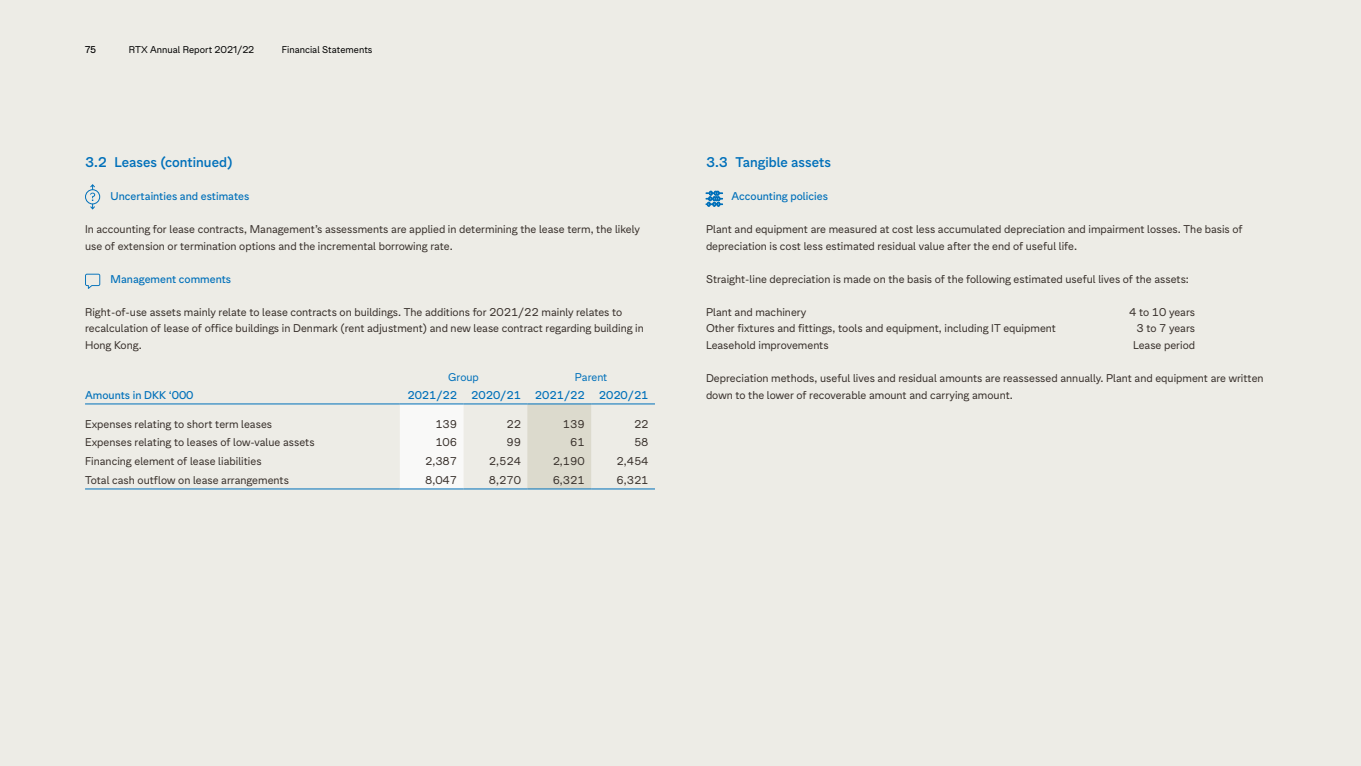
<style>
.page{position:relative;width:1361px;height:766px;background:#fff}
.page>*{position:absolute;margin:0;border:0;box-sizing:border-box;transform-origin:0 0}
.t1{font:600 15px "Zichtbaar ACC";color:#0070ba}
.t2{font:12px/16.5px "Zichtbaar ACC";color:#38302b}
.t3{font:500 12px "Zichtbaar ACC";color:#0070ba}
.t4{font:12px "Zichtbaar ACC";color:#0070ba}
.t5{font:10.5px "Zichtbaar";color:#000}
.t6{font:500 10.5px "Zichtbaar";color:#000}
</style>
<div class="page">
<div style="left:0;top:0;width:1361px;height:765px;background:#edece6"></div>
<div style="left:85px;top:189px;width:15px;height:15px;border:1px solid #0070ba;border-radius:50%"></div>
<svg style="left:89px;top:184px;width:7px;height:26px"></svg>
<svg style="left:85px;top:273px;width:15px;height:16px"></svg>
<div style="left:400px;top:404px;width:63px;height:84px;background:#f9f9f8"></div>
<div style="left:527px;top:404px;width:64px;height:84px;background:#dcdacd"></div>
<hr style="left:85px;top:403px;width:315px;height:1px;background:#0070ba">
<hr style="left:400px;top:403px;width:63px;height:1px;background:#0070ba">
<hr style="left:463px;top:403px;width:64px;height:1px;background:#0070ba">
<hr style="left:527px;top:403px;width:64px;height:1px;background:#0070ba">
<hr style="left:591px;top:403px;width:64px;height:1px;background:#0070ba">
<hr style="left:85px;top:488px;width:315px;height:1px;background:#0070ba">
<hr style="left:400px;top:488px;width:63px;height:1px;background:#0070ba">
<hr style="left:463px;top:488px;width:64px;height:1px;background:#0070ba">
<hr style="left:527px;top:488px;width:64px;height:1px;background:#0070ba">
<hr style="left:591px;top:488px;width:64px;height:1px;background:#0070ba">
<svg style="left:706px;top:191px;width:16px;height:15px"></svg>
<p class="t6" style="left:85px;top:42px;width:13px">75</p>
<p class="t5" style="left:129px;top:42px;width:127px">RTX Annual Report 2021/22</p>
<p class="t5" style="left:282px;top:42px;width:92px">Financial Statements</p>
<p class="t1" style="left:85px;top:151px;width:149px">3.2 Leases (continued)</p>
<p class="t3" style="left:111px;top:188px;width:140px">Uncertainties and estimates</p>
<p class="t2" style="left:85px;top:220px;width:556px">In accounting for lease contracts, Management’s assessments are applied in determining the lease term, the likely use of extension or termination options and the incremental borrowing rate.</p>
<p class="t3" style="left:111px;top:270px;width:122px">Management comments</p>
<p class="t2" style="left:85px;top:303px;width:560px">Right-of-use assets mainly relate to lease contracts on buildings. The additions for 2021/22 mainly relates to recalculation of lease of office buildings in Denmark (rent adjustment) and new lease contract regarding building in<br>Hong Kong.</p>
<p class="t4" style="left:448px;top:368px;width:32px">Group</p>
<p class="t4" style="left:575px;top:368px;width:34px">Parent</p>
<p class="t3" style="left:85px;top:386px;width:110px">Amounts in DKK ‘000</p>
<p class="t3" style="left:407px;top:386px;width:243px">2021/22 2020/21 2021/22 2020/21</p>
<p class="t2" style="left:85px;top:414px;width:189px">Expenses relating to short term leases</p>
<p class="t2" style="left:435px;top:414px;width:23px">139</p>
<p class="t2" style="left:506px;top:414px;width:16px">22</p>
<p class="t2" style="left:563px;top:414px;width:23px">139</p>
<p class="t2" style="left:634px;top:414px;width:16px">22</p>
<p class="t2" style="left:85px;top:433px;width:231px">Expenses relating to leases of low-value assets</p>
<p class="t2" style="left:435px;top:433px;width:23px">106</p>
<p class="t2" style="left:506px;top:433px;width:16px">99</p>
<p class="t2" style="left:570px;top:433px;width:16px">61</p>
<p class="t2" style="left:634px;top:433px;width:16px">58</p>
<p class="t2" style="left:85px;top:452px;width:178px">Financing element of lease liabilities</p>
<p class="t2" style="left:425px;top:452px;width:34px">2,387</p>
<p class="t2" style="left:489px;top:452px;width:34px">2,524</p>
<p class="t2" style="left:553px;top:452px;width:34px">2,190</p>
<p class="t2" style="left:616px;top:452px;width:34px">2,454</p>
<p class="t2" style="left:85px;top:470px;width:205px">Total cash outflow on lease arrangements</p>
<p class="t2" style="left:425px;top:470px;width:34px">8,047</p>
<p class="t2" style="left:489px;top:470px;width:34px">8,270</p>
<p class="t2" style="left:553px;top:470px;width:34px">6,321</p>
<p class="t2" style="left:616px;top:470px;width:34px">6,321</p>
<p class="t1" style="left:706px;top:151px;width:127px">3.3 Tangible assets</p>
<p class="t3" style="left:731px;top:188px;width:98px">Accounting policies</p>
<p class="t2" style="left:706px;top:220px;width:538px">Plant and equipment are measured at cost less accumulated depreciation and impairment losses. The basis of depreciation is cost less estimated residual value after the end of useful life.</p>
<p class="t2" style="left:706px;top:270px;width:484px">Straight-line depreciation is made on the basis of the following estimated useful lives of the assets:</p>
<p class="t2" style="left:706px;top:303px;width:102px">Plant and machinery</p>
<p class="t2" style="left:1129px;top:303px;width:67px">4 to 10 years</p>
<p class="t2" style="left:706px;top:319px;width:351px">Other fixtures and fittings, tools and equipment, including IT equipment</p>
<p class="t2" style="left:1136px;top:319px;width:60px">3 to 7 years</p>
<p class="t2" style="left:706px;top:336px;width:124px">Leasehold improvements</p>
<p class="t2" style="left:1133px;top:336px;width:64px">Lease period</p>
<p class="t2" style="left:706px;top:369px;width:559px">Depreciation methods, useful lives and residual amounts are reassessed annually. Plant and equipment are written down to the lower of recoverable amount and carrying amount.</p>
</div>
